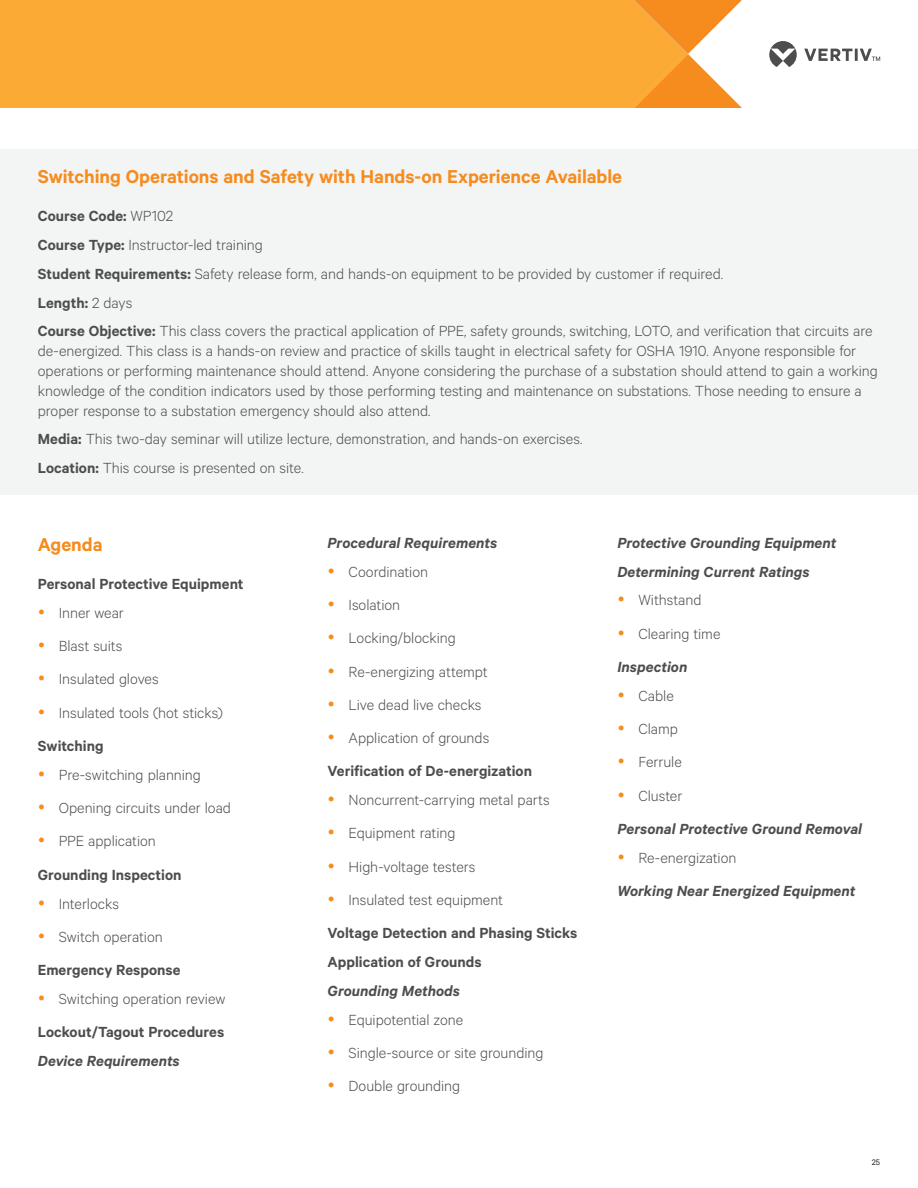
<style>
.page{position:relative;width:918px;height:1188px;background:#fff}
.page>*{position:absolute;margin:0;border:0;box-sizing:border-box;transform-origin:0 0}
.t1{font:600 21px "Calibre";color:#f68b1e}
.t2{font:300 16.5px/33.3px "Calibre";color:#4d4d4f}
.t3{font:italic 600 16.5px/28.8px "Calibre";color:#4d4d4f}
.t4{font:600 16.5px/28.8px "Calibre";color:#4d4d4f}
.t5{font:9px "Calibre";color:#231f20}
.s1{font-weight:600}
</style>
<div class="page">
<div style="left:0;top:0;width:634px;height:108px;background:#fbab35"></div>
<svg style="left:634px;top:0;width:247px;height:108px"></svg>
<div style="left:0;top:149px;width:918px;height:346px;background:#f3f4f4"></div>
<p class="t1" style="left:38px;top:164px;width:586px">Switching Operations and Safety with Hands-on Experience Available</p>
<p class="t2" style="left:38px;top:201px;width:836px;line-height:28.8px"><span class="s1">Course Code:</span> WP102<br><span class="s1">Course Type:</span> Instructor-led training<br><span class="s1">Student Requirements:</span> Safety release form, and hands-on equipment to be provided by customer if required.<br><span class="s1">Length:</span> 2 days<br><span class="s1">Course Objective:</span> This class covers the practical application of PPE, safety grounds, switching, LOTO, and verification that circuits are</p>
<p class="t2" style="left:38px;top:340px;width:841px;line-height:19.8px">de-energized. This class is a hands-on review and practice of skills taught in electrical safety for OSHA 1910. Anyone responsible for operations or performing maintenance should attend. Anyone considering the purchase of a substation should attend to gain a working knowledge of the condition indicators used by those performing testing and maintenance on substations. Those needing to ensure a proper response to a substation emergency should also attend.</p>
<p class="t2" style="left:38px;top:424px;width:546px;line-height:28.8px"><span class="s1">Media:</span> This two-day seminar will utilize lecture, demonstration, and hands-on exercises.<br><span class="s1">Location:</span> This course is presented on site.</p>
<p class="t1" style="left:38px;top:532px;width:66px">Agenda</p>
<p class="t4" style="left:38px;top:569px;width:207px">Personal Protective Equipment</p>
<p class="t2" style="left:59px;top:595px;width:166px">Inner wear<br>Blast suits<br>Insulated gloves<br>Insulated tools (hot sticks)</p>
<p class="t4" style="left:38px;top:731px;width:67px">Switching</p>
<p class="t2" style="left:59px;top:757px;width:174px">Pre-switching planning<br>Opening circuits under load<br>PPE application</p>
<p class="t4" style="left:38px;top:860px;width:145px">Grounding Inspection</p>
<p class="t2" style="left:59px;top:886px;width:105px">Interlocks<br>Switch operation</p>
<p class="t4" style="left:38px;top:955px;width:144px">Emergency Response</p>
<p class="t2" style="left:59px;top:981px;width:168px">Switching operation review</p>
<p class="t4" style="left:38px;top:1017px;width:188px">Lockout/Tagout Procedures</p>
<p class="t3" style="left:38px;top:1046px;width:144px">Device Requirements</p>
<p class="t3" style="left:328px;top:528px;width:171px">Procedural Requirements</p>
<p class="t2" style="left:349px;top:554px;width:142px">Coordination<br>Isolation<br>Locking/blocking<br>Re-energizing attempt<br>Live dead live checks<br>Application of grounds</p>
<p class="t4" style="left:328px;top:756px;width:206px">Verification of De-energization</p>
<p class="t2" style="left:349px;top:783px;width:203px">Noncurrent-carrying metal parts<br>Equipment rating<br>High-voltage testers<br>Insulated test equipment</p>
<p class="t4" style="left:328px;top:918px;width:251px">Voltage Detection and Phasing Sticks<br>Application of Grounds</p>
<p class="t3" style="left:328px;top:976px;width:134px">Grounding Methods</p>
<p class="t2" style="left:349px;top:1002px;width:196px">Equipotential zone<br>Single-source or site grounding<br>Double grounding</p>
<p class="t3" style="left:617px;top:528px;width:221px">Protective Grounding Equipment<br>Determining Current Ratings</p>
<p class="t2" style="left:638px;top:583px;width:84px">Withstand<br>Clearing time</p>
<p class="t3" style="left:617px;top:652px;width:71px">Inspection</p>
<p class="t2" style="left:638px;top:678px;width:46px">Cable<br>Clamp<br>Ferrule<br>Cluster</p>
<p class="t3" style="left:617px;top:814px;width:246px">Personal Protective Ground Removal</p>
<p class="t2" style="left:638px;top:840px;width:100px">Re-energization</p>
<p class="t3" style="left:617px;top:876px;width:240px">Working Near Energized Equipment</p>
<p class="t5" style="left:872px;top:1157px;width:10px">25</p>
</div>
